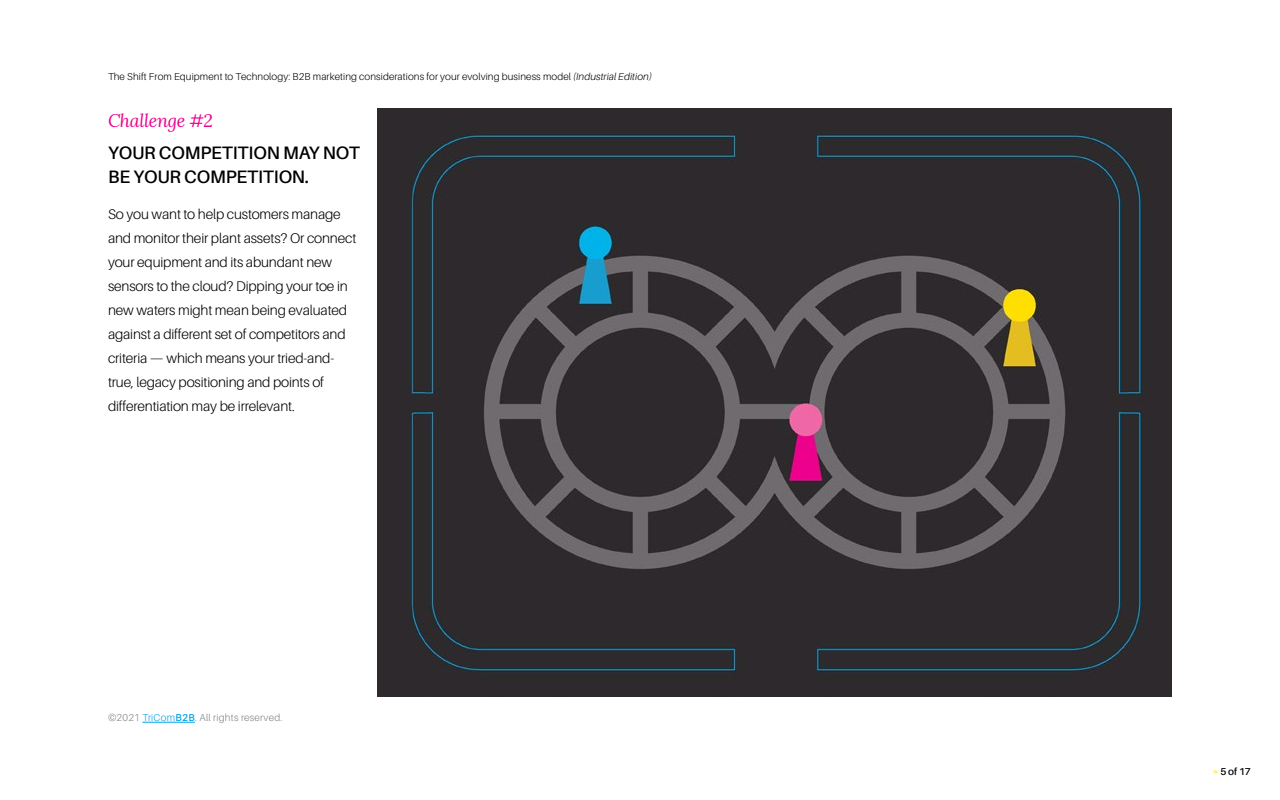
<style>
.page{position:relative;width:1280px;height:800px;background:#fff}
.page>*{position:absolute;margin:0;border:0;box-sizing:border-box;transform-origin:0 0}
.t1{font:600 18px/24px "Aileron";letter-spacing:-.01em;color:#000}
.t2{font:italic 18px "Lora";letter-spacing:-.02em;color:#ec008c}
.t3{font:300 14px/24px "Aileron";letter-spacing:-.01em;color:#000}
.t4{font:300 10px "Aileron";letter-spacing:.01em;color:#000}
.t5{font:300 10px "Aileron";letter-spacing:.025em;color:#808285}
.t6{font:600 10px "Aileron";color:#000}
.s1{font-style:italic}
.s2{color:#00a1e4}
.s3{font-weight:600;color:#00a1e4}
.s4{font-size:9px;color:#fd0}
</style>
<div class="page">
<hr style="left:142px;top:722px;width:53px;height:1px;background:#00a1e4">
<img style="left:377px;top:108px;width:795px;height:588px">
<p class="t4" style="left:108px;top:71px;width:545px">The Shift From Equipment to Technology: B2B marketing considerations for your evolving business model <span class="s1">(Industrial Edition)</span></p>
<p class="t2" style="left:108px;top:108px;width:107px">Challenge #2</p>
<p class="t1" style="left:108px;top:141px;width:253px">YOUR COMPETITION MAY NOT<br>BE YOUR COMPETITION.</p>
<p class="t3" style="left:108px;top:202px;width:250px">So you want to help customers manage and monitor their plant assets? Or connect your equipment and its abundant new sensors to the cloud? Dipping your toe in new waters might mean being evaluated against a different set of competitors and criteria — which means your tried-and&shy;true, legacy positioning and points of differentiation may be irrelevant.</p>
<p class="t5" style="left:108px;top:712px;width:176px">©2021 <span class="s2">TriCom</span><span class="s3">B2B</span>. All rights reserved.</p>
<p class="t6" style="left:1213px;top:766px;width:39px"><span class="s4">»</span> 5 of 17</p>
</div>
